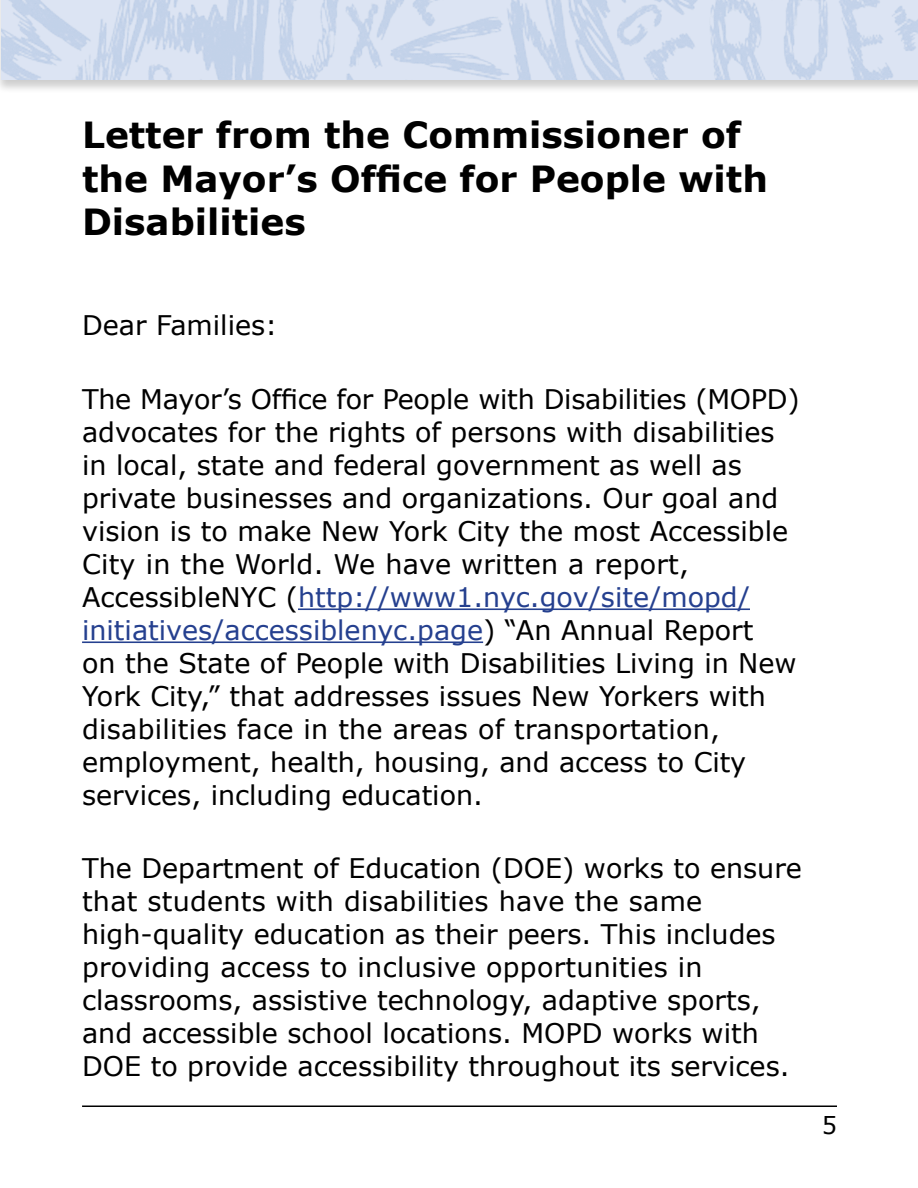
<style>
.page{position:relative;width:918px;height:1188px;background:#fff}
.page>*{position:absolute;margin:0;border:0;box-sizing:border-box;transform-origin:0 0}
.t1{font:700 36px/43.2px "Verdana";color:#000}
.t2{font:27px/33px "Verdana";color:#000}
.t3{font:24px "Verdana";color:#000}
.s1{color:#25408f}
</style>
<div class="page">
<hr style="left:82px;top:641px;width:401px;height:2px;background:#25408f">
<hr style="left:298px;top:608px;width:452px;height:2px;background:#25408f">
<hr style="left:82px;top:1106px;width:755px;height:1px;background:#000">
<div style="left:0;top:0;width:918px;height:94px;background:#000;opacity:.2"></div>
<img style="left:1px;top:0;width:917px;height:80px">
<h1 class="t1" style="left:82px;top:113px;width:687px">Letter from the Commissioner of the Mayor’s Office for People with<br>Disabilities</h1>
<p class="t2" style="left:82px;top:309px;width:197px">Dear Families:</p>
<p class="t2" style="left:82px;top:382px;width:719px">The Mayor’s Office for People with Disabilities (MOPD)</p>
<p class="t2" style="left:82px;top:415px;width:716px">advocates for the rights of persons with disabilities in local, state and federal government as well as private businesses and organizations. Our goal and vision is to make New York City the most Accessible City in the World. We have written a report, AccessibleNYC (<span class="s1">http://www1.nyc.gov/site/mopd/ initiatives/accessiblenyc.page</span>) “An Annual Report<br>on the State of People with Disabilities Living in New York City,” that addresses issues New Yorkers with disabilities face in the areas of transportation, employment, health, housing, and access to City services, including education.</p>
<p class="t2" style="left:82px;top:852px;width:721px">The Department of Education (DOE) works to ensure that students with disabilities have the same high-quality education as their peers. This includes providing access to inclusive opportunities in classrooms, assistive technology, adaptive sports, and accessible school locations. MOPD works with DOE to provide accessibility throughout its services.</p>
<p class="t3" style="left:822px;top:1109px;width:17px">5</p>
</div>
